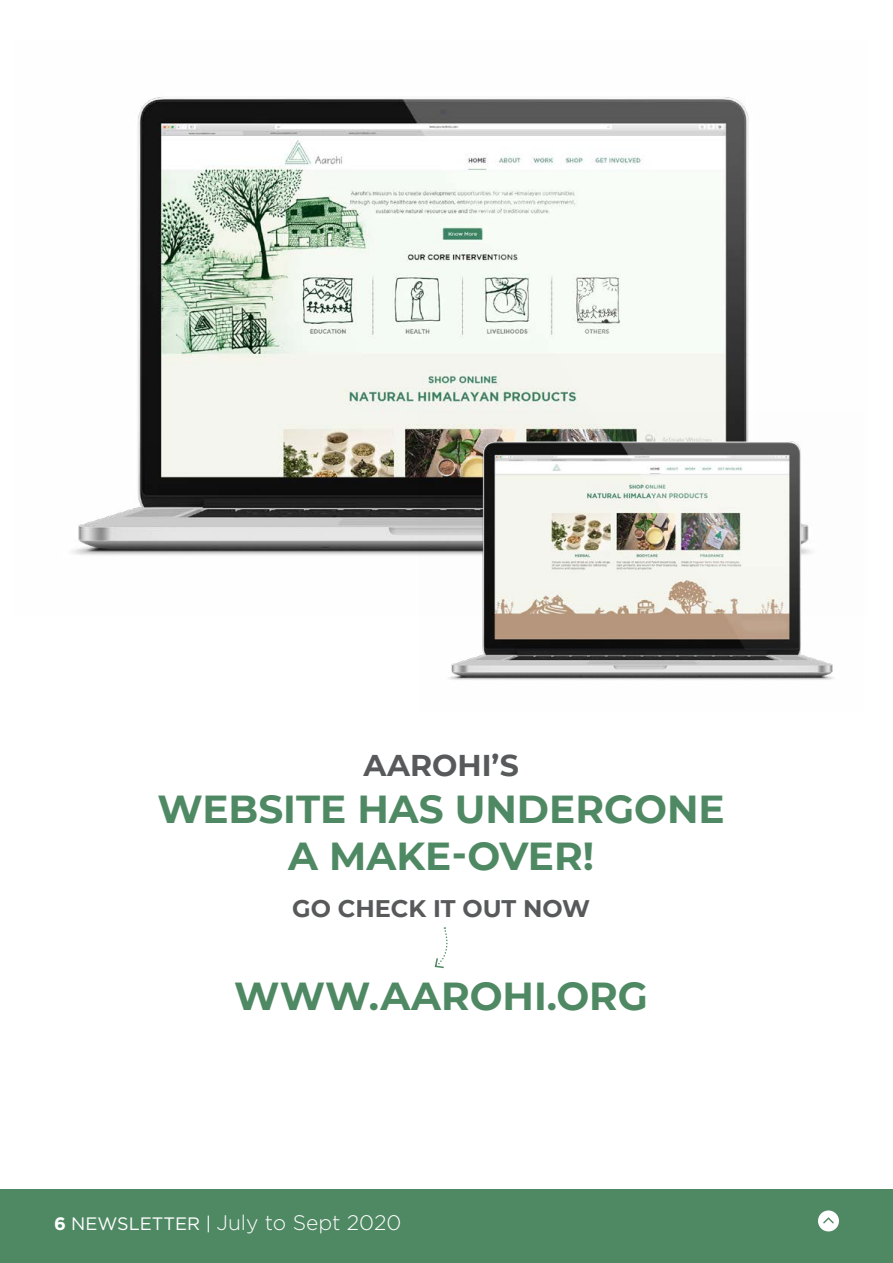
<style>
.page{position:relative;width:893px;height:1263px;background:#fff}
.page>*{position:absolute;margin:0;border:0;box-sizing:border-box;transform-origin:0 0}
.t1{font:700 39px/46.8px "Montserrat";color:#4f8964;text-align:center}
.t2{font:700 30px "Montserrat";color:#58595b}
.t3{font:700 24px "Montserrat";color:#58595b}
.t4{font:300 21px "Gotham";color:#fff}
.s1{font-weight:700;font-size:18px}
.s2{font-weight:400;font-size:18px}
</style>
<div class="page">
<div style="left:0;top:1189px;width:893px;height:74px;background:#4f8964"></div>
<svg style="left:818px;top:1210px;width:21px;height:21px"></svg>
<svg style="left:434px;top:927px;width:14px;height:42px"></svg>
<img style="left:72px;top:97px;width:677px;height:458px">
<img style="left:419px;top:411px;width:415px;height:269px">
<p class="t2" style="left:363px;top:744px;width:157px">AAROHI’S</p>
<p class="t1" style="left:158px;top:784px;width:569px">WEBSITE HAS UNDERGONE<br>A MAKE-OVER!</p>
<p class="t3" style="left:292px;top:891px;width:299px">GO CHECK IT OUT NOW</p>
<p class="t1" style="left:234px;top:971px;width:415px">WWW.AAROHI.ORG</p>
<p class="t4" style="left:54px;top:1209px;width:349px"><span class="s1">6</span> <span class="s2">NEWSLETTER |</span> July to Sept 2020</p>
</div>
